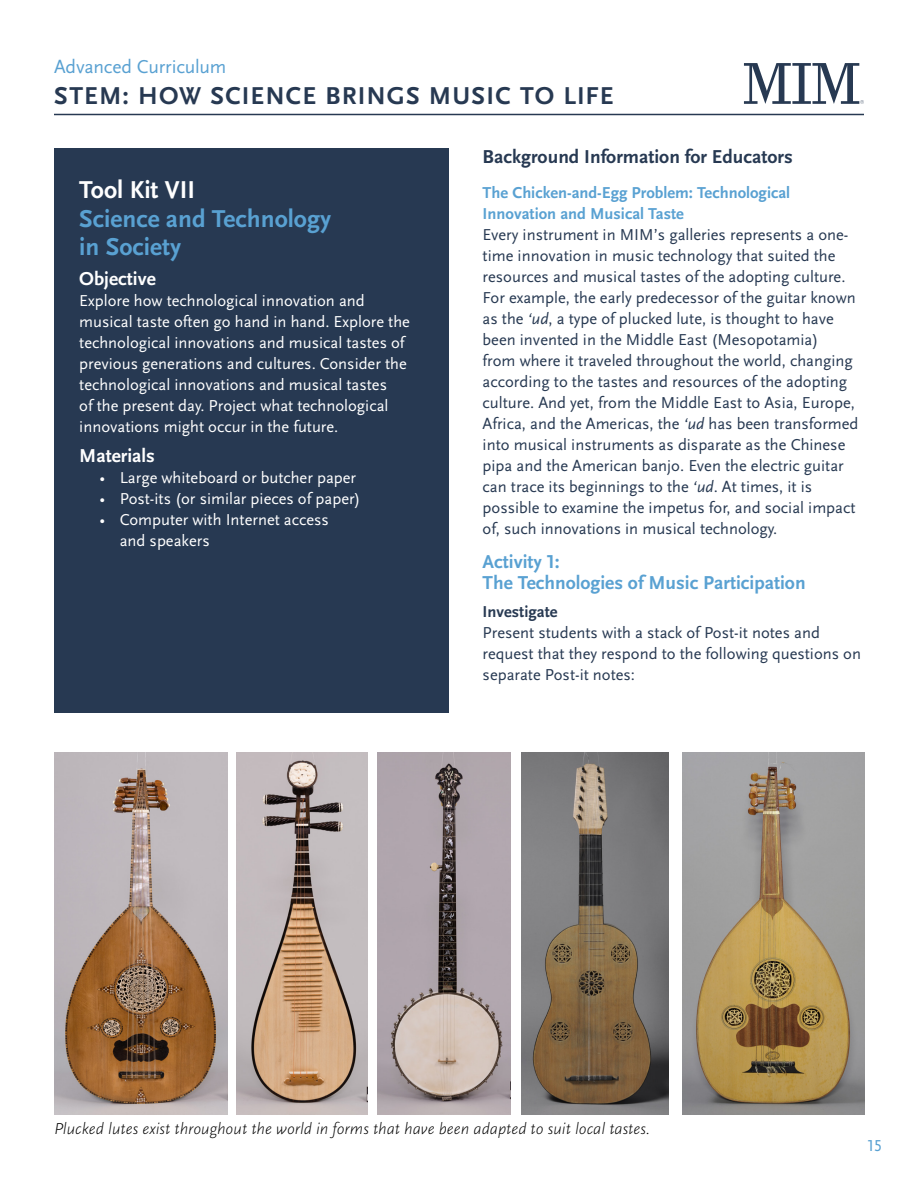
<style>
.page{position:relative;width:918px;height:1188px;background:#fff}
.page>*{position:absolute;margin:0;border:0;box-sizing:border-box;transform-origin:0 0}
.t1{font:700 25.5px "Scala Sans OT";letter-spacing:.045em;color:#273952}
.t2{font:700 25.5px/28.5px "Scala Sans OT";color:#59a1d2}
.t3{font:700 25.5px "Scala Sans OT";color:#fff}
.t4{font:700 19.5px/21px "Scala Sans OT";color:#59a1d2}
.t5{font:700 19.5px "Scala Sans OT";color:#273952}
.t6{font:19.5px "Scala Sans OT";letter-spacing:-.01em;color:#59a1d2}
.t7{font:700 19.5px "Scala Sans OT";color:#fff}
.t8{font:16.5px/21px "Scala Sans OT";color:#273952}
.t9{font:16.5px/21px "Scala Sans OT";color:#fff}
.t10{font:italic 300 16.5px "Scala Sans OT";color:#000}
.t11{font:700 16.5px/21px "Scala Sans OT";color:#59a1d2}
.t12{font:700 16.5px "Scala Sans OT";color:#273952}
.t13{font:16.5px "Scala Sans OT";color:#59a1d2}
.s1{font-style:italic}
</style>
<div class="page">
<hr style="left:54px;top:114px;width:810px;height:1px;background:#273952">
<svg style="left:744px;top:63px;width:120px;height:41px"></svg>
<div style="left:54px;top:148px;width:395px;height:565px;background:#273952"></div>
<img style="left:54px;top:752px;width:173px;height:363px">
<img style="left:236px;top:752px;width:131px;height:363px">
<img style="left:377px;top:753px;width:134px;height:361px">
<img style="left:522px;top:753px;width:147px;height:361px">
<img style="left:682px;top:752px;width:182px;height:363px">
<p class="t6" style="left:54px;top:56px;width:174px">Advanced Curriculum</p>
<h1 class="t1" style="left:54px;top:81px;width:561px">STEM: HOW SCIENCE BRINGS MUSIC TO LIFE</h1>
<h1 class="t3" style="left:79px;top:175px;width:117px">Tool Kit VII</h1>
<h1 class="t2" style="left:79px;top:204px;width:253px">Science and Technology in Society</h1>
<p class="t7" style="left:79px;top:268px;width:78px">Objective</p>
<p class="t9" style="left:79px;top:290px;width:332px">Explore how technological innovation and musical taste often go hand in hand. Explore the technological innovations and musical tastes of previous generations and cultures. Consider the technological innovations and musical tastes<br>of the present day. Project what technological innovations might occur in the future.</p>
<p class="t7" style="left:79px;top:445px;width:77px">Materials</p>
<p class="t9" style="left:100px;top:467px;width:258px">• Large whiteboard or butcher paper</p>
<p class="t9" style="left:100px;top:488px;width:263px">• Post-its (or similar pieces of paper)</p>
<p class="t9" style="left:120px;top:509px;width:211px;text-indent:-20px">• Computer with Internet access and speakers</p>
<p class="t5" style="left:483px;top:146px;width:312px">Background Information for Educators</p>
<p class="t11" style="left:483px;top:182px;width:309px">The Chicken-and-Egg Problem: Technological<br>Innovation and Musical Taste</p>
<p class="t8" style="left:483px;top:224px;width:377px">Every instrument in MIM’s galleries represents a one&shy;time innovation in music technology that suited the resources and musical tastes of the adopting culture.<br>For example, the early predecessor of the guitar known as the <span class="s1">‘ud</span>, a type of plucked lute, is thought to have been invented in the Middle East (Mesopotamia)<br>from where it traveled throughout the world, changing according to the tastes and resources of the adopting culture. And yet, from the Middle East to Asia, Europe, Africa, and the Americas, the <span class="s1">‘ud</span> has been transformed into musical instruments as disparate as the Chinese pipa and the American banjo. Even the electric guitar can trace its beginnings to the <span class="s1">‘ud</span>. At times, it is possible to examine the impetus for, and social impact of, such innovations in musical technology.</p>
<p class="t4" style="left:483px;top:552px;width:325px">Activity 1:<br>The Technologies of Music Participation</p>
<p class="t12" style="left:483px;top:602px;width:76px">Investigate</p>
<p class="t8" style="left:483px;top:622px;width:380px">Present students with a stack of Post-it notes and request that they respond to the following questions on separate Post-it notes:</p>
<p class="t10" style="left:54px;top:1120px;width:597px">Plucked lutes exist throughout the world in forms that have been adapted to suit local tastes.</p>
<p class="t13" style="left:867px;top:1136px;width:16px">15</p>
</div>
